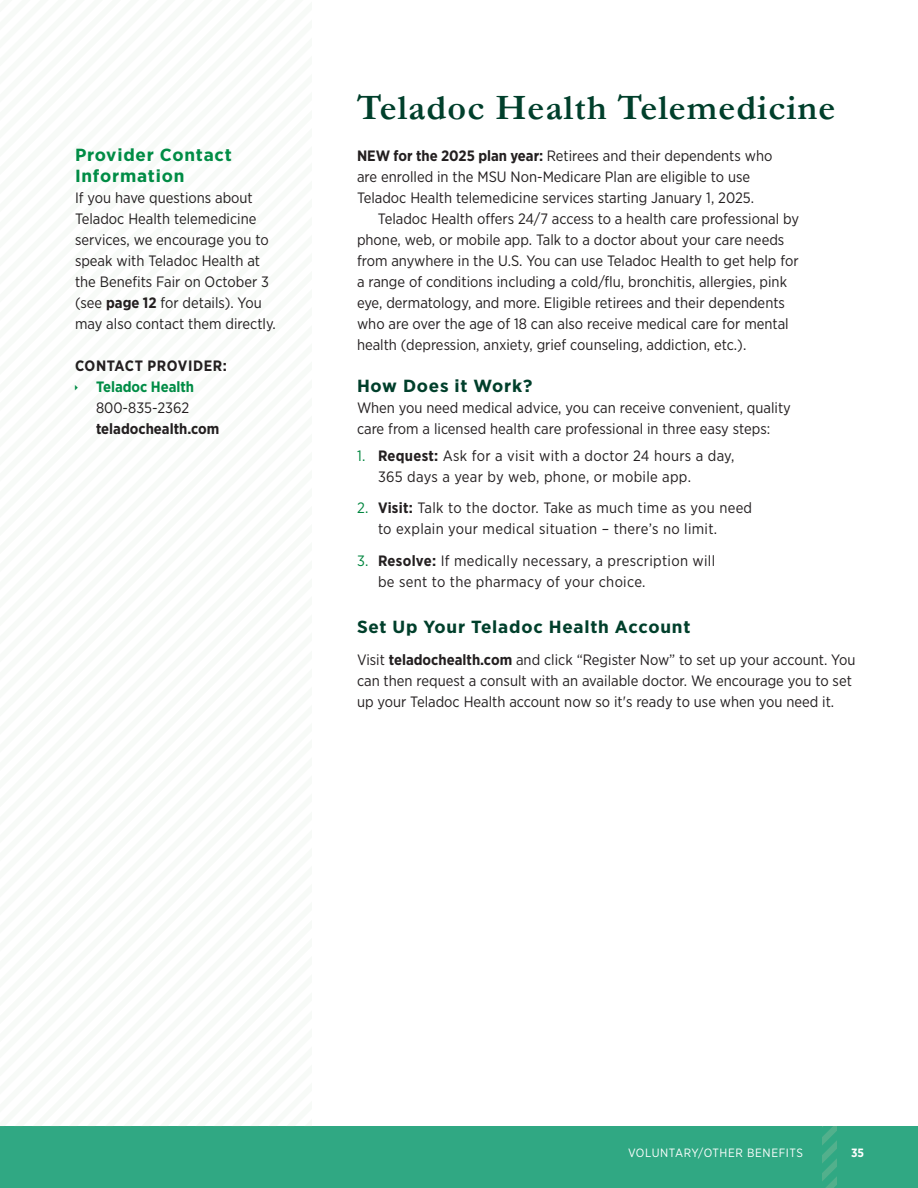
<style>
.page{position:relative;width:918px;height:1188px;background:#fff}
.page>*{position:absolute;margin:0;border:0;box-sizing:border-box;transform-origin:0 0}
.t1{font:700 36px "Garamond";letter-spacing:.03em;color:#003f2b}
.t2{font:700 17.55px "Gotham Narrow";letter-spacing:.04em;color:#003f2b;scale:1.11 1}
.t3{font:700 17.55px/21px "Gotham Narrow";letter-spacing:.04em;color:#008c45;scale:1.11 1}
.t4{font:15px/21px "Gotham Narrow";color:#231f20}
.t5{font:15px/21px "Gotham Narrow";letter-spacing:.02em;color:#231f20}
.t6{font:700 15px "Gotham Narrow";color:#231f20}
.t7{font:700 15px "Gotham Narrow";letter-spacing:.04em;color:#231f20}
.t8{font:700 15px "Gotham Narrow";color:#008c45}
.t9{font:12px "Gotham Narrow";letter-spacing:.05em;color:#fff}
.t10{font:700 12px "Gotham Narrow";color:#fff}
.s1{font-weight:700}
.s2{color:#00863f}
</style>
<div class="page">
<div style="left:0;top:1126px;width:918px;height:62px;background:#30a883"></div>
<svg style="left:822px;top:1126px;width:15px;height:62px"></svg>
<p class="t3" style="left:75px;top:144px;width:143px">Provider Contact<br>Information</p>
<p class="t4" style="left:75px;top:186px;width:202px">If you have questions about<br>Teladoc Health telemedicine services, we encourage you to speak with Teladoc Health at the Benefits Fair on October 3 (see <span class="s1">page 12</span> for details). You may also contact them directly.</p>
<p class="t7" style="left:75px;top:356px;width:154px">CONTACT PROVIDER:</p>
<p class="t8" style="left:96px;top:377px;width:100px">Teladoc Health</p>
<p class="t4" style="left:96px;top:396px;width:95px">800-835-2362</p>
<p class="t6" style="left:96px;top:419px;width:125px">teladochealth.com</p>
<h1 class="t1" style="left:357px;top:83px;width:480px">Teladoc Health Telemedicine</h1>
<p class="t4" style="left:357px;top:144px;width:417px"><span class="s1">NEW for the 2025 plan year:</span> Retirees and their dependents who are enrolled in the MSU Non-Medicare Plan are eligible to use<br>Teladoc Health telemedicine services starting January 1, 2025.</p>
<p class="t4" style="left:357px;top:207px;width:444px;text-indent:21px">Teladoc Health offers 24/7 access to a health care professional by phone, web, or mobile app. Talk to a doctor about your care needs from anywhere in the U.S. You can use Teladoc Health to get help for a range of conditions including a cold/flu, bronchitis, allergies, pink eye, dermatology, and more. Eligible retirees and their dependents who are over the age of 18 can also receive medical care for mental health (depression, anxiety, grief counseling, addiction, etc.).</p>
<p class="t2" style="left:357px;top:374px;width:160px">How Does it Work?</p>
<p class="t4" style="left:357px;top:396px;width:435px">When you need medical advice, you can receive convenient, quality care from a licensed health care professional in three easy steps:</p>
<p class="t5" style="left:378px;top:444px;width:358px;text-indent:-21px"><span class="s2">1.</span> <span class="s1">Request:</span> Ask for a visit with a doctor 24 hours a day,<br>365 days a year by web, phone, or mobile app.</p>
<p class="t5" style="left:378px;top:497px;width:376px;text-indent:-21px"><span class="s2">2.</span> <span class="s1">Visit:</span> Talk to the doctor. Take as much time as you need to explain your medical situation – there’s no limit.</p>
<p class="t5" style="left:378px;top:549px;width:339px;text-indent:-21px"><span class="s2">3.</span> <span class="s1">Resolve:</span> If medically necessary, a prescription will be sent to the pharmacy of your choice.</p>
<p class="t2" style="left:357px;top:616px;width:302px">Set Up Your Teladoc Health Account</p>
<p class="t4" style="left:357px;top:648px;width:500px">Visit <span class="s1">teladochealth.com</span> and click “Register Now” to set up your account. You can then request a consult with an available doctor. We encourage you to set up your Teladoc Health account now so it's ready to use when you need it.</p>
<p class="t9" style="left:628px;top:1145px;width:177px">VOLUNTARY/OTHER BENEFITS</p>
<p class="t10" style="left:851px;top:1145px;width:14px">35</p>
</div>
